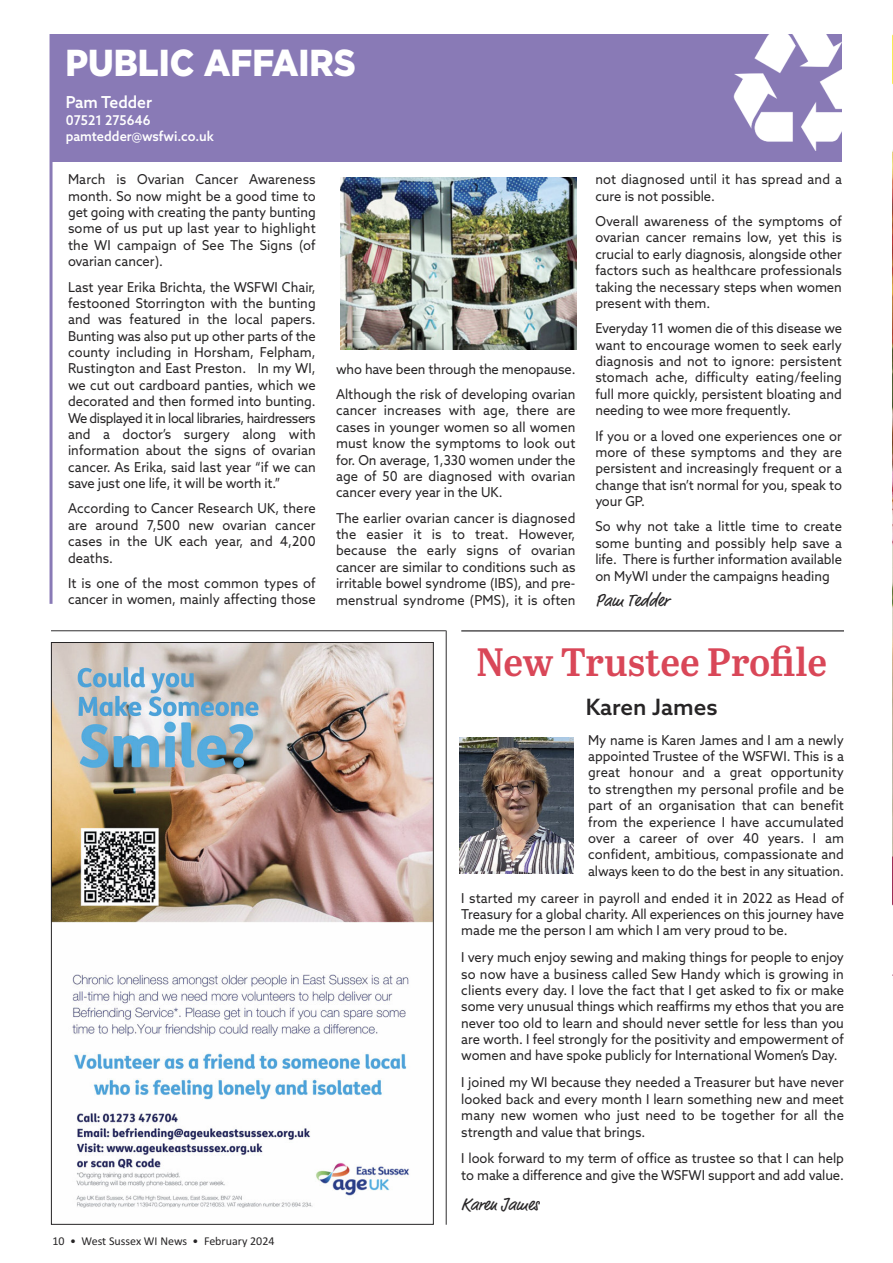
<style>
.page{position:relative;width:893px;height:1263px;background:#fff}
.page>*{position:absolute;margin:0;border:0;box-sizing:border-box;transform-origin:0 0}
.t1{font:39.6px "Abril Titling Sb";letter-spacing:-.005em;color:#d94758}
.t2{font:900 37.5px "Gotham";color:#fff;scale:.9 1}
.t3{font:500 22.5px "Azo Sans";color:#272526}
.t4{font:18px "Market";color:#272526;scale:.95 1}
.t5{font:500 16.5px "Azo Sans";color:#fff;scale:.95 1}
.t6{font:13.65px/16.4px "Azo Sans";color:#272526;text-align:justify;scale:.95 1}
.t7{font:500 13.5px/16.2px "Azo Sans";color:#fff;scale:.95 1}
.t8{font:12px "Calibri";color:#272526}
</style>
<div class="page">
<hr style="left:51px;top:630px;width:395px;height:1px;background:#525152">
<hr style="left:446px;top:630px;width:1px;height:595px;background:#525152">
<hr style="left:50px;top:34px;width:3px;height:570px;background:#897ab6">
<div style="left:51px;top:34px;width:791px;height:128px;background:#897ab6"></div>
<img style="left:733px;top:34px;width:109px;height:117px">
<img style="left:340px;top:178px;width:236px;height:172px">
<hr style="left:461px;top:630px;width:383px;height:2px;background:#525152">
<img style="left:459px;top:737px;width:114px;height:136px">
<img style="left:53px;top:644px;width:379px;height:564px">
<img style="left:892px;top:34px;width:1px;height:942px">
<h2 class="t2" style="left:65px;top:50px;width:324px">PUBLIC AFFAIRS</h2>
<p class="t5" style="left:66px;top:95px;width:93px">Pam Tedder</p>
<p class="t7" style="left:66px;top:113px;width:158px">07521 275646 pamtedder@wsfwi.co.uk</p>
<p class="t6" style="left:68px;top:172px;width:262px">March is Ovarian Cancer awareness month. So now might be a good time to get going with creating the panty bunting some of us put up last year to highlight the WI campaign of See The Signs (of ovarian cancer).</p>
<p class="t6" style="left:68px;top:280px;width:262px">Last year erika brichta, the WSFWI Chair, festooned Storrington with the bunting and was featured in the local papers. bunting was also put up other parts of the county including in Horsham, Felpham, rustington and east Preston. In my WI, we cut out cardboard panties, which we decorated and then formed into bunting.<br>We displayed it in local libraries, hairdressers and a doctor’s surgery along with information about the signs of ovarian cancer. as erika, said last year “if we can save just one life, it will be worth it.”</p>
<p class="t6" style="left:68px;top:502px;width:262px">according to Cancer research uK, there are around 7,500 new ovarian cancer cases in the uK each year, and 4,200 deaths.</p>
<p class="t6" style="left:68px;top:576px;width:262px">It is one of the most common types of cancer in women, mainly affecting those</p>
<p class="t6" style="left:336px;top:357px;width:254px;line-height:25.3px">who have been through the menopause. although the risk of developing ovarian</p>
<p class="t6" style="left:336px;top:403px;width:254px">cancer increases with age, there are cases in younger women so all women must know the symptoms to look out for. On average, 1,330 women under the age of 50 are diagnosed with ovarian cancer every year in the uK.</p>
<p class="t6" style="left:336px;top:511px;width:254px">The earlier ovarian cancer is diagnosed the easier it is to treat. However, because the early signs of ovarian cancer are similar to conditions such as irritable bowel syndrome (IbS), and pre&shy;menstrual syndrome (PMS), it is often</p>
<p class="t6" style="left:595px;top:172px;width:261px">not diagnosed until it has spread and a cure is not possible.</p>
<p class="t6" style="left:595px;top:214px;width:261px">Overall awareness of the symptoms of ovarian cancer remains low, yet this is crucial to early diagnosis, alongside other factors such as healthcare professionals taking the necessary steps when women present with them.</p>
<p class="t6" style="left:595px;top:321px;width:261px">everyday 11 women die of this disease we want to encourage women to seek early diagnosis and not to ignore: persistent stomach ache, difficulty eating/feeling full more quickly, persistent bloating and needing to wee more frequently.</p>
<p class="t6" style="left:595px;top:429px;width:261px">If you or a loved one experiences one or more of these symptoms and they are persistent and increasingly frequent or a change that isn’t normal for you, speak to your GP.</p>
<p class="t6" style="left:595px;top:520px;width:261px">So why not take a little time to create some bunting and possibly help save a life. There is further information available on MyWI under the campaigns heading</p>
<h3 class="t4" style="left:595px;top:590px;width:79px">Pam Tedder</h3>
<h1 class="t1" style="left:476px;top:648px;width:352px">New Trustee Profile</h1>
<h3 class="t3" style="left:586px;top:698px;width:133px">Karen James</h3>
<p class="t8" style="left:53px;top:1233px;width:224px">10 • West Sussex WI News • February 2024</p>
<p class="t6" style="left:588px;top:733px;width:271px">My name is Karen James and I am a newly appointed Trustee of the WSFWI. This is a great honour and a great opportunity to strengthen my personal profile and be part of an organisation that can benefit from the experience I have accumulated over a career of over 40 years. I am confident, ambitious, compassionate and always keen to do the best in any situation.</p>
<p class="t6" style="left:461px;top:891px;width:404px">I started my career in payroll and ended it in 2022 as Head of Treasury for a global charity. all experiences on this journey have made me the person I am which I am very proud to be.</p>
<p class="t6" style="left:461px;top:950px;width:404px">I very much enjoy sewing and making things for people to enjoy so now have a business called Sew Handy which is growing in clients every day. I love the fact that I get asked to fix or make some very unusual things which reaffirms my ethos that you are never too old to learn and should never settle for less than you are worth. I feel strongly for the positivity and empowerment of women and have spoke publicly for International Women’s Day.</p>
<p class="t6" style="left:461px;top:1075px;width:404px">I joined my WI because they needed a Treasurer but have never looked back and every month I learn something new and meet many new women who just need to be together for all the strength and value that brings.</p>
<p class="t6" style="left:461px;top:1151px;width:404px">I look forward to my term of office as trustee so that I can help to make a difference and give the WSFWI support and add value.</p>
<h3 class="t4" style="left:461px;top:1193px;width:83px">Karen James</h3>
</div>
